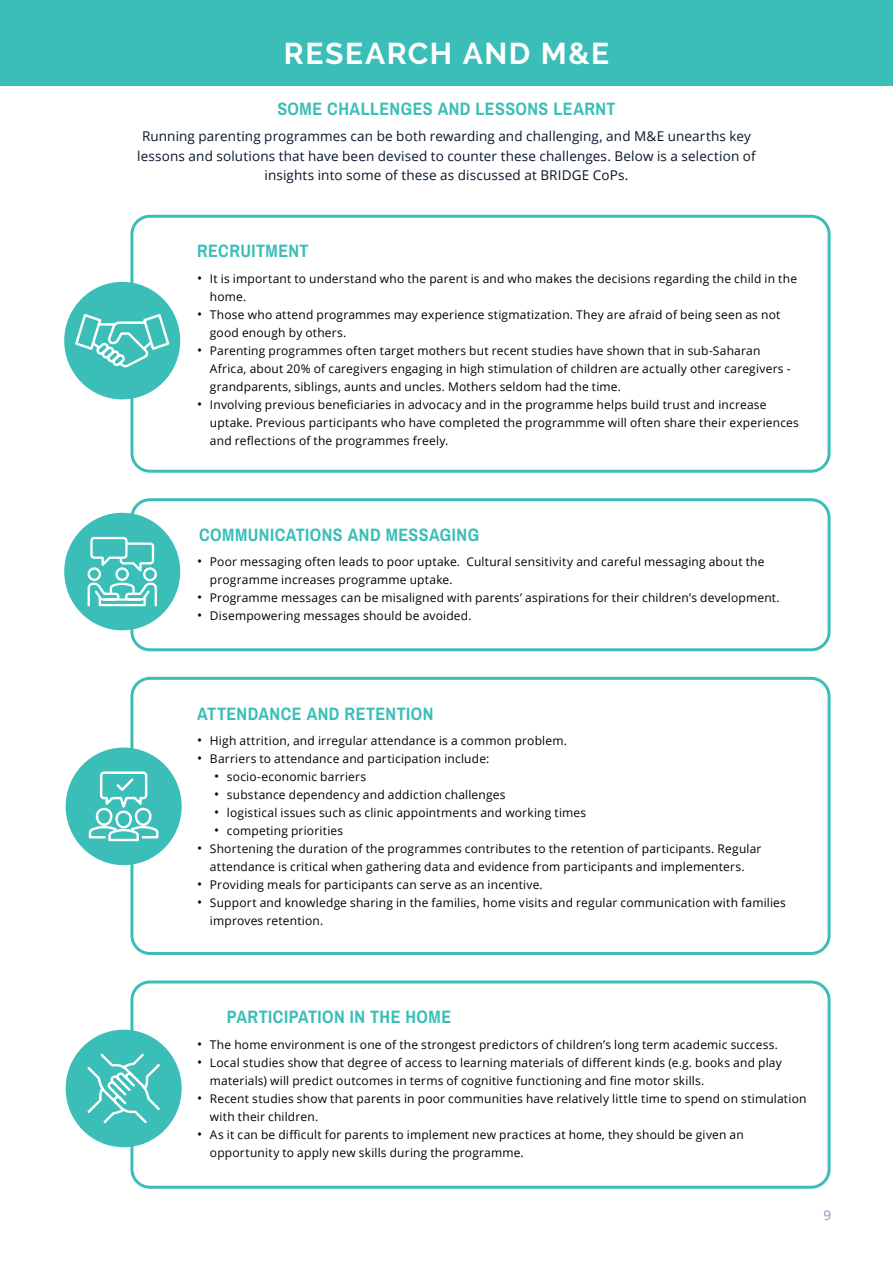
<style>
.page{position:relative;width:893px;height:1263px;background:#fff}
.page>*{position:absolute;margin:0;border:0;box-sizing:border-box;transform-origin:0 0}
.t1{font:700 30px "Raleway";letter-spacing:.05em;color:#fff}
.t2{font:700 18px "Archivo Narrow";letter-spacing:.025em;color:#3abeb7}
.t3{font:13.5px/19.5px "Open Sans";letter-spacing:.01em;color:#08172b;text-align:center}
.t4{font:13.5px "Open Sans";color:#8194cb}
.t5{font:12px/18px "Open Sans";letter-spacing:.015em;color:#000}
.s1{font-size:13.5px}
</style>
<div class="page">
<div style="left:130px;top:215px;width:701px;height:258px;border:3px solid #3abeb7;border-radius:18px"></div>
<div style="left:64px;top:282px;width:116px;height:117px;background:#3abeb7;border-radius:50%"></div>
<svg style="left:75px;top:314px;width:95px;height:54px"></svg>
<div style="left:0;top:0;width:893px;height:85px;background:#3abeb7"></div>
<div style="left:130px;top:677px;width:701px;height:278px;border:3px solid #3abeb7;border-radius:18px"></div>
<div style="left:66px;top:747px;width:116px;height:118px;background:#3abeb7;border-radius:50%"></div>
<svg style="left:88px;top:771px;width:71px;height:71px"></svg>
<div style="left:130px;top:980px;width:701px;height:209px;border:3px solid #3abeb7;border-radius:18px"></div>
<div style="left:66px;top:1030px;width:116px;height:117px;background:#3abeb7;border-radius:50%"></div>
<svg style="left:87px;top:1053px;width:73px;height:71px"></svg>
<div style="left:130px;top:498px;width:701px;height:153px;border:3px solid #3abeb7;border-radius:18px"></div>
<div style="left:64px;top:513px;width:116px;height:117px;background:#3abeb7;border-radius:50%"></div>
<svg style="left:87px;top:536px;width:70px;height:70px"></svg>
<h1 class="t1" style="left:284px;top:36px;width:327px">RESEARCH AND M&amp;E</h1>
<h2 class="t2" style="left:277px;top:98px;width:340px">SOME CHALLENGES AND LESSONS LEARNT</h2>
<p class="t3" style="left:137px;top:126px;width:620px">Running parenting programmes can be both rewarding and challenging, and M&amp;E unearths key lessons and solutions that have been devised to counter these challenges. Below is a selection of insights into some of these as discussed at BRIDGE CoPs.</p>
<h2 class="t2" style="left:197px;top:240px;width:113px">RECRUITMENT</h2>
<p class="t5" style="left:210px;top:269px;width:589px;text-indent:-13px"><span class="s1">•</span> It is important to understand who the parent is and who makes the decisions regarding the child in the home.</p>
<p class="t5" style="left:210px;top:305px;width:572px;text-indent:-13px"><span class="s1">•</span> Those who attend programmes may experience stigmatization. They are afraid of being seen as not good enough by others.</p>
<p class="t5" style="left:210px;top:341px;width:582px;text-indent:-13px"><span class="s1">•</span> Parenting programmes often target mothers but recent studies have shown that in sub-Saharan<br>Africa, about 20% of caregivers engaging in high stimulation of children are actually other caregivers - grandparents, siblings, aunts and uncles. Mothers seldom had the time.</p>
<p class="t5" style="left:210px;top:395px;width:590px;text-indent:-13px"><span class="s1">•</span> Involving previous beneficiaries in advocacy and in the programme helps build trust and increase uptake. Previous participants who have completed the programmme will often share their experiences and reflections of the programmes freely.</p>
<h2 class="t2" style="left:199px;top:524px;width:282px">COMMUNICATIONS AND MESSAGING</h2>
<p class="t5" style="left:210px;top:553px;width:556px;text-indent:-13px"><span class="s1">•</span> Poor messaging often leads to poor uptake. Cultural sensitivity and careful messaging about the programme increases programme uptake.</p>
<p class="t5" style="left:197px;top:589px;width:584px"><span class="s1">•</span> Programme messages can be misaligned with parents’ aspirations for their children’s development.</p>
<p class="t5" style="left:197px;top:607px;width:276px"><span class="s1">•</span> Disempowering messages should be avoided.</p>
<h2 class="t2" style="left:197px;top:702px;width:238px">ATTENDANCE AND RETENTION</h2>
<p class="t5" style="left:197px;top:731px;width:371px"><span class="s1">•</span> High attrition, and irregular attendance is a common problem.</p>
<p class="t5" style="left:197px;top:749px;width:294px"><span class="s1">•</span> Barriers to attendance and participation include:</p>
<p class="t5" style="left:214px;top:767px;width:154px"><span class="s1">•</span> socio-economic barriers</p>
<p class="t5" style="left:214px;top:785px;width:293px"><span class="s1">•</span> substance dependency and addiction challenges</p>
<p class="t5" style="left:214px;top:803px;width:374px"><span class="s1">•</span> logistical issues such as clinic appointments and working times</p>
<p class="t5" style="left:214px;top:821px;width:131px"><span class="s1">•</span> competing priorities</p>
<p class="t5" style="left:197px;top:839px;width:566px;text-align:center"><span class="s1">•</span> Shortening the duration of the programmes contributes to the retention of participants. Regular attendance is critical when gathering data and evidence from participants and implementers.</p>
<p class="t5" style="left:197px;top:875px;width:347px"><span class="s1">•</span> Providing meals for participants can serve as an incentive.</p>
<p class="t5" style="left:210px;top:893px;width:577px;text-indent:-13px"><span class="s1">•</span> Support and knowledge sharing in the families, home visits and regular communication with families improves retention.</p>
<h2 class="t2" style="left:227px;top:1006px;width:226px">PARTICIPATION IN THE HOME</h2>
<p class="t5" style="left:197px;top:1035px;width:582px"><span class="s1">•</span> The home environment is one of the strongest predictors of children’s long term academic success.</p>
<p class="t5" style="left:210px;top:1053px;width:573px;text-indent:-13px"><span class="s1">•</span> Local studies show that degree of access to learning materials of different kinds (e.g. books and play materials) will predict outcomes in terms of cognitive functioning and fine motor skills.</p>
<p class="t5" style="left:210px;top:1089px;width:598px;text-indent:-13px"><span class="s1">•</span> Recent studies show that parents in poor communities have relatively little time to spend on stimulation with their children.</p>
<p class="t5" style="left:210px;top:1125px;width:535px;text-indent:-13px"><span class="s1">•</span> As it can be difficult for parents to implement new practices at home, they should be given an opportunity to apply new skills during the programme.</p>
<p class="t4" style="left:824px;top:1205px;width:9px">9</p>
</div>
